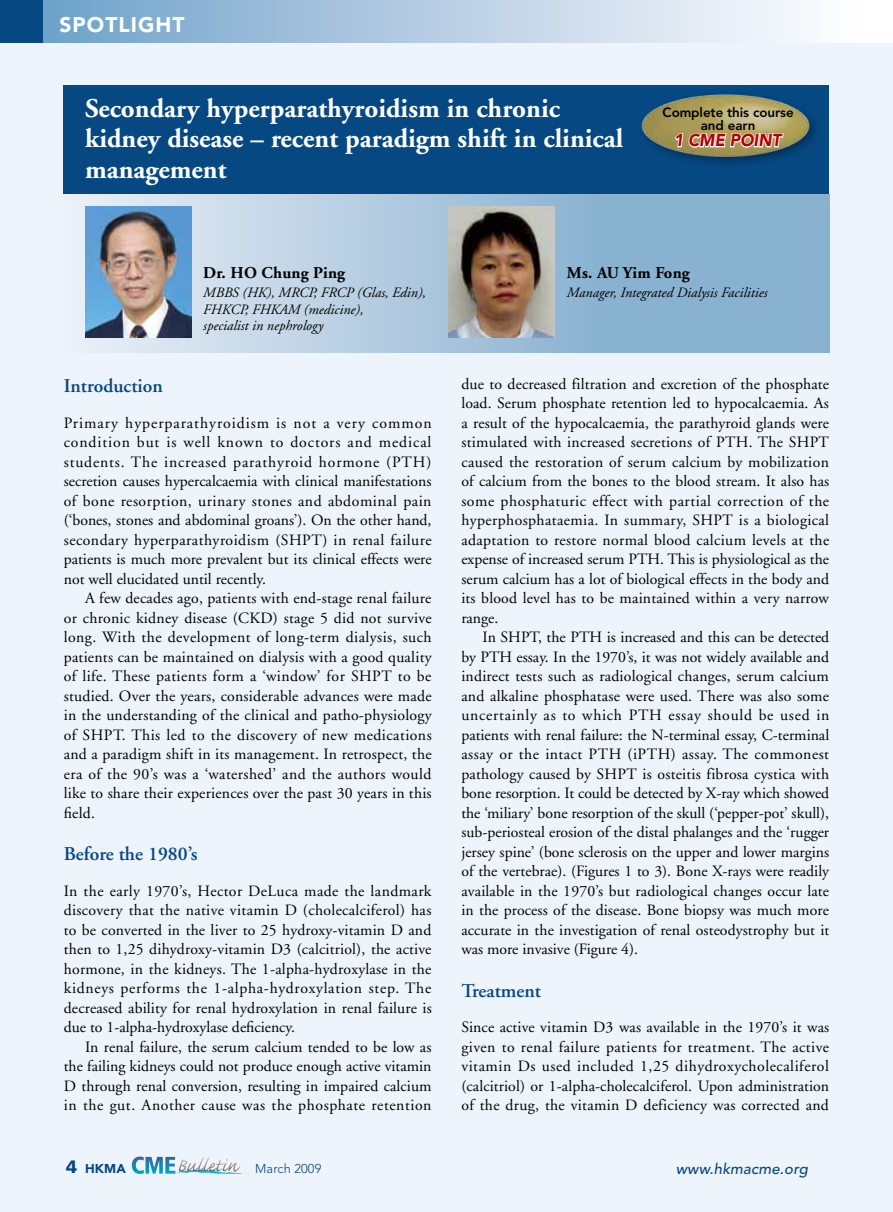
<style>
.page{position:relative;width:893px;height:1212px;background:#fff}
.page>*{position:absolute;margin:0;border:0;box-sizing:border-box;transform-origin:0 0}
.t1{font:700 27px/30.8px "Adobe Garamond";color:#fff}
.t2{font:900 21px "Avenir LT Std";letter-spacing:.05em;color:#fff}
.t3{font:600 19.5px "Adobe Garamond";color:#054882}
.t4{font:italic 900 17.1px "Avenir";color:#9d0000;scale:.95 1}
.t5{font:700 16.5px "Adobe Garamond";letter-spacing:.01em;color:#000}
.t6{font:15.75px/19.5px "Adobe Garamond";letter-spacing:.01em;color:#000;text-align:justify}
.t7{font:italic 500 15px "Avenir LT Std";letter-spacing:.01em;color:#054882}
.t8{font:italic 14.25px/16.5px "Adobe Garamond";color:#000}
.t9{font:800 13.35px/12.5px "Avenir";letter-spacing:-.005em;color:#000;text-align:center}
.t10{font:300 12.75px "Avenir LT Std";letter-spacing:.01em;color:#054882}
.t11{font:900 12.75px "Avenir LT Std";color:#054882}
.s1{font-family:"Frutiger LT Std";font-size:18px}
</style>
<div class="page">
<div style="left:0;top:24px;width:893px;height:1188px;background:#eef4fb"></div>
<div style="left:43px;top:0;width:850px;height:43px;background:linear-gradient(to right,#71a1ca,#fff)"></div>
<div style="left:0;top:0;width:43px;height:43px;background:#054882"></div>
<svg style="left:132px;top:1156px;width:117px;height:18px"></svg>
<div style="left:64px;top:85px;width:765px;height:110px;background:#054882"></div>
<img style="left:641px;top:94px;width:174px;height:61px">
<svg style="left:673px;top:108px;width:112px;height:55px;background:#a1a17f"></svg>
<svg style="left:85px;top:195px;width:744px;height:157px;background:#a4c2db"></svg>
<img style="left:85px;top:206px;width:106px;height:131px">
<img style="left:449px;top:206px;width:106px;height:131px">
<h2 class="t2" style="left:60px;top:12px;width:127px">SPOTLIGHT</h2>
<h1 class="t1" style="left:85px;top:93px;width:540px">Secondary hyperparathyroidism in chronic kidney disease – recent paradigm shift in clinical management</h1>
<p class="t9" style="left:663px;top:106px;width:133px">Complete this course and earn</p>
<p class="t4" style="left:674px;top:130px;width:114px">1 CME POINT</p>
<p class="t5" style="left:203px;top:264px;width:143px">Dr. HO Chung Ping</p>
<p class="t8" style="left:203px;top:285px;width:224px">MBBS (HK), MRCP, FRCP (Glas, Edin),<br>FHKCP, FHKAM (medicine),<br>specialist in nephrology</p>
<p class="t3" style="left:64px;top:375px;width:101px">Introduction</p>
<p class="t6" style="left:64px;top:413px;width:369px">Primary hyperparathyroidism is not a very common condition but is well known to doctors and medical students. The increased parathyroid hormone (PTH) secretion causes hypercalcaemia with clinical manifestations of bone resorption, urinary stones and abdominal pain (‘bones, stones and abdominal groans’). On the other hand, secondary hyperparathyroidism (SHPT) in renal failure patients is much more prevalent but its clinical effects were not well elucidated until recently.</p>
<p class="t6" style="left:64px;top:589px;width:369px;text-indent:21px">A few decades ago, patients with end-stage renal failure or chronic kidney disease (CKD) stage 5 did not survive long. With the development of long-term dialysis, such patients can be maintained on dialysis with a good quality of life. These patients form a ‘window’ for SHPT to be studied. Over the years, considerable advances were made in the understanding of the clinical and patho-physiology of SHPT. This led to the discovery of new medications and a paradigm shift in its management. In retrospect, the era of the 90’s was a ‘watershed’ and the authors would like to share their experiences over the past 30 years in this field.</p>
<p class="t3" style="left:64px;top:843px;width:135px">Before the 1980’s</p>
<p class="t6" style="left:64px;top:881px;width:369px">In the early 1970’s, Hector DeLuca made the landmark discovery that the native vitamin D (cholecalciferol) has to be converted in the liver to 25 hydroxy-vitamin D and then to 1,25 dihydroxy-vitamin D3 (calcitriol), the active hormone, in the kidneys. The 1-alpha-hydroxylase in the kidneys performs the 1-alpha-hydroxylation step. The decreased ability for renal hydroxylation in renal failure is due to 1-alpha-hydroxylase deficiency.</p>
<p class="t6" style="left:64px;top:1037px;width:369px;text-indent:21px">In renal failure, the serum calcium tended to be low as the failing kidneys could not produce enough active vitamin D through renal conversion, resulting in impaired calcium in the gut. Another cause was the phosphate retention</p>
<p class="t5" style="left:567px;top:264px;width:124px">Ms. AU Yim Fong</p>
<p class="t8" style="left:567px;top:285px;width:202px">Manager, Integrated Dialysis Facilities</p>
<p class="t6" style="left:461px;top:374px;width:369px">due to decreased filtration and excretion of the phosphate load. Serum phosphate retention led to hypocalcaemia. As a result of the hypocalcaemia, the parathyroid glands were stimulated with increased secretions of PTH. The SHPT caused the restoration of serum calcium by mobilization of calcium from the bones to the blood stream. It also has some phosphaturic effect with partial correction of the hyperphosphataemia. In summary, SHPT is a biological adaptation to restore normal blood calcium levels at the expense of increased serum PTH. This is physiological as the serum calcium has a lot of biological effects in the body and its blood level has to be maintained within a very narrow range.</p>
<p class="t6" style="left:461px;top:628px;width:369px;text-indent:21px">In SHPT, the PTH is increased and this can be detected by PTH essay. In the 1970’s, it was not widely available and indirect tests such as radiological changes, serum calcium and alkaline phosphatase were used. There was also some uncertainly as to which PTH essay should be used in patients with renal failure: the N-terminal essay, C-terminal assay or the intact PTH (iPTH) assay. The commonest pathology caused by SHPT is osteitis fibrosa cystica with bone resorption. It could be detected by X-ray which showed the ‘miliary’ bone resorption of the skull (‘pepper-pot’ skull), sub-periosteal erosion of the distal phalanges and the ‘rugger jersey spine’ (bone sclerosis on the upper and lower margins of the vertebrae). (Figures 1 to 3). Bone X-rays were readily available in the 1970’s but radiological changes occur late in the process of the disease. Bone biopsy was much more accurate in the investigation of renal osteodystrophy but it was more invasive (Figure 4).</p>
<p class="t3" style="left:461px;top:980px;width:81px">Treatment</p>
<p class="t6" style="left:461px;top:1018px;width:369px">Since active vitamin D3 was available in the 1970’s it was given to renal failure patients for treatment. The active vitamin Ds used included 1,25 dihydroxycholecaliferol (calcitriol) or 1-alpha-cholecalciferol. Upon administration of the drug, the vitamin D deficiency was corrected and</p>
<p class="t11" style="left:66px;top:1161px;width:61px"><span class="s1">4</span> HKMA</p>
<p class="t10" style="left:255px;top:1161px;width:68px">March 2009</p>
<p class="t7" style="left:676px;top:1160px;width:134px">www.hkmacme.org</p>
</div>
